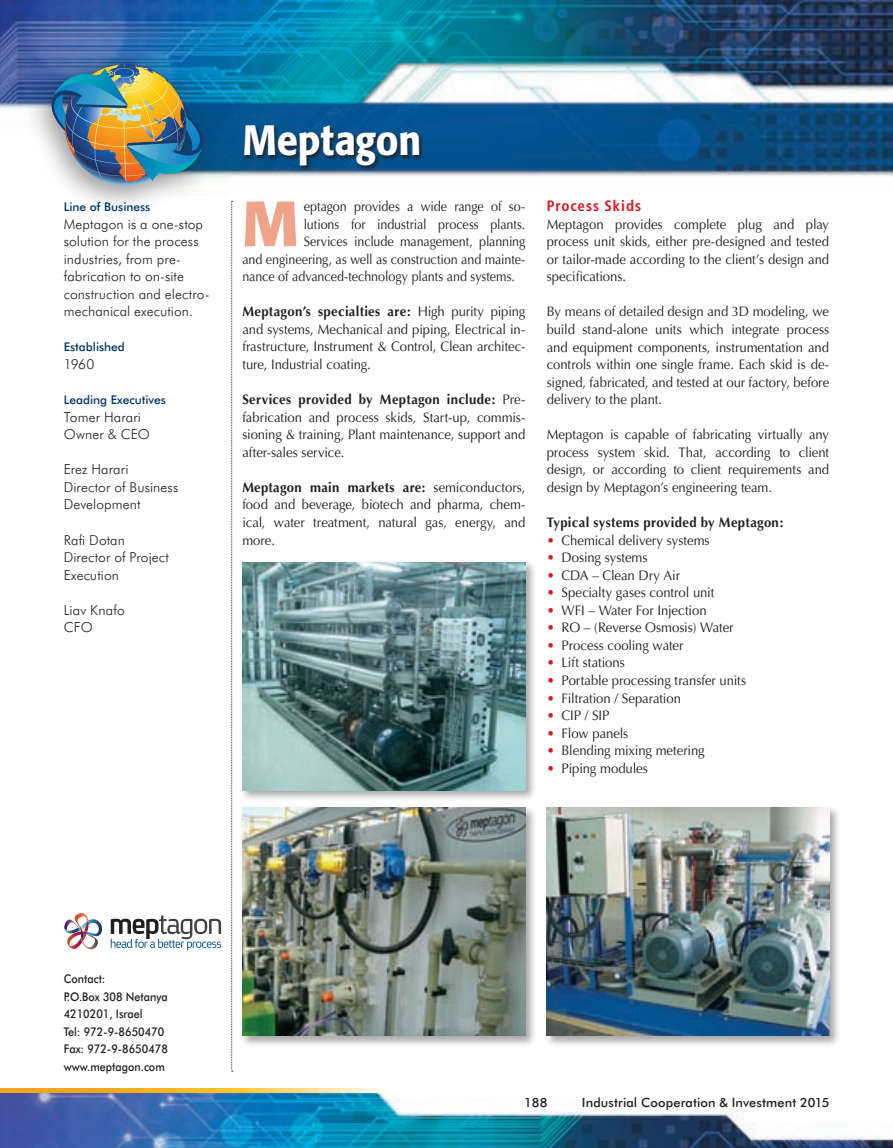
<style>
.page{position:relative;width:893px;height:1148px;background:#fff}
.page>*{position:absolute;margin:0;border:0;box-sizing:border-box;transform-origin:0 0}
.t1{font:700 63.15px "Formata";color:#efa389;scale:.95 1}
.t2{font:500 42px "Formata";letter-spacing:-.005em;color:#fff;scale:.9 1}
.t3{font:700 condensed 15px "Frutiger";letter-spacing:.06em;color:#d7171f}
.t4{font:13.8px/17.5px "Optima";letter-spacing:-.005em;color:#231f20;text-align:justify;scale:.95 1}
.t5{font:300 13.8px/17.5px "Futura BT";letter-spacing:.01em;color:#231f20}
.t6{font:13.8px "Optima";letter-spacing:-.005em;color:#231f20;scale:.91 1}
.t7{font:700 13.8px "Optima";letter-spacing:.025em;color:#231f20;scale:.95 1}
.t8{font:500 12.75px "Futura BT";letter-spacing:.01em;color:#231f20}
.t9{font:500 12px/17.5px "Futura BT";color:#231f20;scale:.9 1}
.t10{font:500 12px "Futura BT";color:#003667}
.s1{font-weight:700}
.s2{color:#d7171f}
</style>
<div class="page">
<img style="left:0;top:0;width:893px;height:178px">
<img style="left:0;top:1093px;width:893px;height:55px">
<svg style="left:231px;top:201px;width:2px;height:871px"></svg>
<div style="left:21px;top:45px;width:198px;height:169px;background:#231f20;opacity:.45"></div>
<img style="left:46px;top:64px;width:163px;height:123px">
<svg style="left:0;top:1089px;width:383px;height:4px;background:#fbc048"></svg>
<svg style="left:111px;top:916px;width:110px;height:34px"></svg>
<svg style="left:64px;top:913px;width:39px;height:37px"></svg>
<div style="left:239px;top:559px;width:298px;height:243px;background:#231f20;opacity:.4"></div>
<img style="left:242px;top:562px;width:283px;height:228px">
<div style="left:544px;top:805px;width:297px;height:242px;background:#231f20;opacity:.4"></div>
<img style="left:547px;top:808px;width:282px;height:228px">
<div style="left:239px;top:805px;width:298px;height:242px;background:#231f20;opacity:.4"></div>
<img style="left:242px;top:808px;width:283px;height:228px">
<div style="left:242px;top:123px;width:182px;height:47px;background:#231f20;opacity:.75"></div>
<p class="t10" style="left:64px;top:200px;width:88px">Line of Business</p>
<p class="t5" style="left:64px;top:215px;width:147px">Meptagon is a one-stop solution for the process industries, from pre&shy;fabrication to on-site construction and electro&shy;mechanical execution.</p>
<p class="t10" style="left:64px;top:340px;width:63px">Established</p>
<p class="t5" style="left:64px;top:355px;width:32px">1960</p>
<p class="t10" style="left:64px;top:393px;width:104px">Leading Executives</p>
<p class="t5" style="left:64px;top:408px;width:88px">Tomer Harari<br>Owner &amp; CEO</p>
<p class="t5" style="left:64px;top:461px;width:116px">Erez Harari<br>Director of Business<br>Development</p>
<p class="t5" style="left:64px;top:531px;width:107px">Rafi Dotan<br>Director of Project<br>Execution</p>
<p class="t5" style="left:64px;top:601px;width:63px">Liav Knafo<br>CFO</p>
<h2 class="t2" style="left:242px;top:115px;width:200px">Meptagon</h2>
<h1 class="t1" style="left:242px;top:184px;width:61px">M</h1>
<p class="t6" style="left:304px;top:198px;width:245px">eptagon provides a wide range of so-</p>
<p class="t6" style="left:304px;top:216px;width:245px">lutions for industrial process plants.</p>
<p class="t6" style="left:304px;top:234px;width:245px">Services include management, planning</p>
<p class="t6" style="left:242px;top:251px;width:313px">and engineering, as well as construction and mainte-</p>
<p class="t6" style="left:242px;top:269px;width:301px">nance of advanced-technology plants and systems.</p>
<p class="t4" style="left:242px;top:303px;width:299px"><span class="s1">Meptagon’s specialties are:</span> High purity piping and systems, Mechanical and piping, Electrical in&shy;frastructure, Instrument &amp; Control, Clean architec&shy;ture, Industrial coating.</p>
<p class="t4" style="left:242px;top:391px;width:299px"><span class="s1">Services provided by Meptagon include:</span> Pre&shy;fabrication and process skids, Start-up, commis&shy;sioning &amp; training, Plant maintenance, support and after-sales service.</p>
<p class="t4" style="left:242px;top:479px;width:299px"><span class="s1">Meptagon main markets are:</span> semiconductors, food and beverage, biotech and pharma, chem&shy;ical, water treatment, natural gas, energy, and more.</p>
<p class="t3" style="left:547px;top:197px;width:96px">Process Skids</p>
<p class="t4" style="left:547px;top:215px;width:299px">Meptagon provides complete plug and play process unit skids, either pre-designed and tested or tailor-made according to the client’s design and specifications.</p>
<p class="t4" style="left:547px;top:303px;width:299px">By means of detailed design and 3D modeling, we build stand-alone units which integrate process and equipment components, instrumentation and controls within one single frame. Each skid is de&shy;signed, fabricated, and tested at our factory, before delivery to the plant.</p>
<p class="t4" style="left:547px;top:426px;width:299px">Meptagon is capable of fabricating virtually any process system skid. That, according to client design, or according to client requirements and design by Meptagon’s engineering team.</p>
<p class="t7" style="left:547px;top:514px;width:251px">Typical systems provided by Meptagon:</p>
<p class="t4" style="left:547px;top:531px;width:173px"><span class="s2">•</span> Chemical delivery systems</p>
<p class="t4" style="left:547px;top:549px;width:108px"><span class="s2">•</span> Dosing systems</p>
<p class="t4" style="left:547px;top:566px;width:142px"><span class="s2">•</span> CDA – Clean Dry Air</p>
<p class="t4" style="left:547px;top:584px;width:178px"><span class="s2">•</span> Specialty gases control unit</p>
<p class="t4" style="left:547px;top:602px;width:170px"><span class="s2">•</span> WFI – Water For Injection</p>
<p class="t4" style="left:547px;top:619px;width:198px"><span class="s2">•</span> RO – (Reverse Osmosis) Water</p>
<p class="t4" style="left:547px;top:637px;width:145px"><span class="s2">•</span> Process cooling water</p>
<p class="t4" style="left:547px;top:654px;width:84px"><span class="s2">•</span> Lift stations</p>
<p class="t4" style="left:547px;top:672px;width:212px"><span class="s2">•</span> Portable processing transfer units</p>
<p class="t4" style="left:547px;top:689px;width:143px"><span class="s2">•</span> Filtration / Separation</p>
<p class="t4" style="left:547px;top:707px;width:67px"><span class="s2">•</span> CIP / SIP</p>
<p class="t4" style="left:547px;top:724px;width:87px"><span class="s2">•</span> Flow panels</p>
<p class="t4" style="left:547px;top:742px;width:168px"><span class="s2">•</span> Blending mixing metering</p>
<p class="t4" style="left:547px;top:760px;width:108px"><span class="s2">•</span> Piping modules</p>
<p class="t9" style="left:64px;top:970px;width:117px">Contact:<br>P.O.Box 308 Netanya<br>4210201, Israel<br>Tel: 972-9-8650470<br>Fax: 972-9-8650478 www.meptagon.com</p>
<p class="t8" style="left:524px;top:1095px;width:25px">188</p>
<p class="t8" style="left:582px;top:1095px;width:249px">Industrial Cooperation &amp; Investment 2015</p>
</div>
